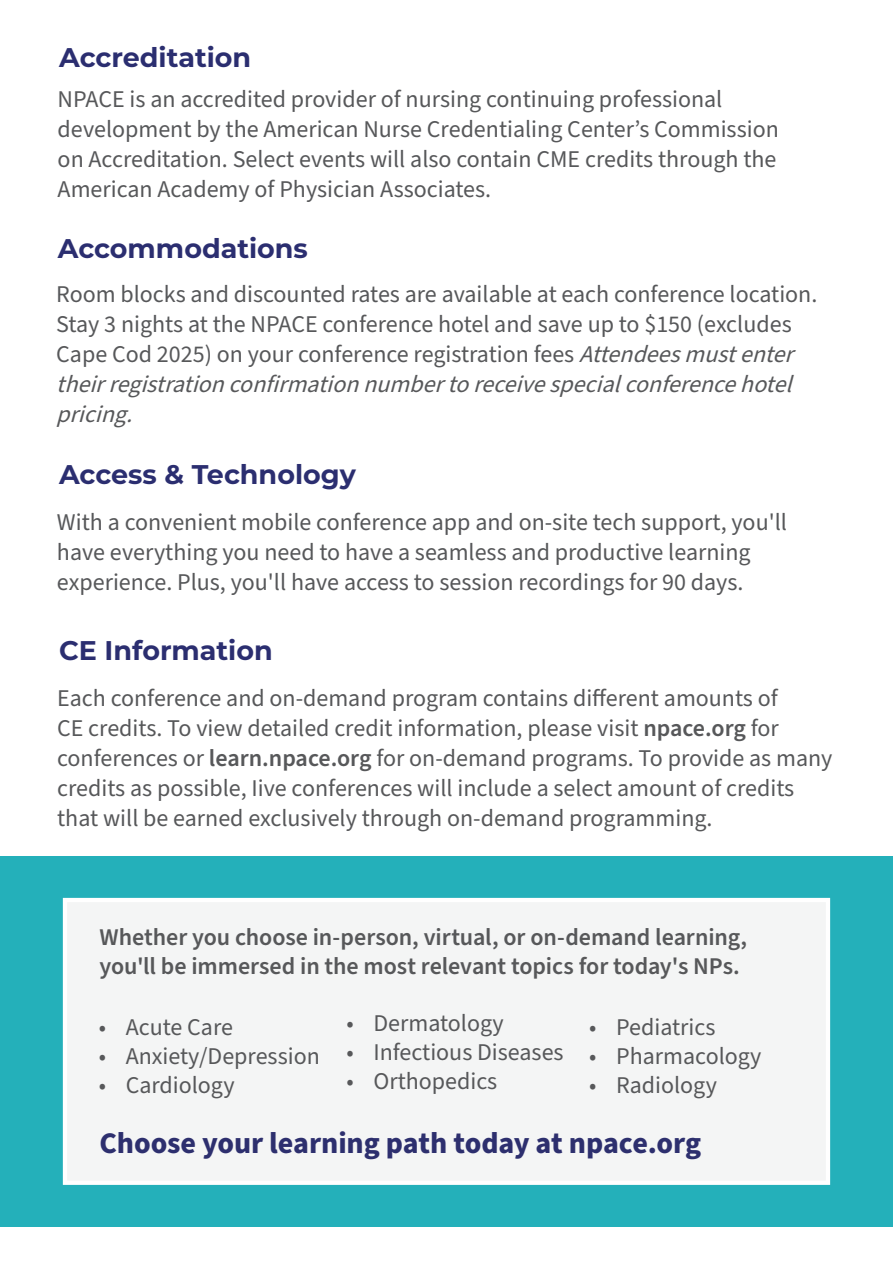
<style>
.page{position:relative;width:893px;height:1263px;background:#fff}
.page>*{position:absolute;margin:0;border:0;box-sizing:border-box;transform-origin:0 0}
.H_6{font:700 30px "Source Sans Pro";letter-spacing:-.005em;color:#2d2f6e}
.t1{font:700 27px "Montserrat";color:#2b2e70}
.t2{font:24px/30px "Source Sans Pro";color:#57585a}
.H_6-2{font:600 24px/28.8px "Source Sans Pro";letter-spacing:-.005em;color:#57585a}
.s1{font-style:italic}
.s2{font-weight:600}
</style>
<div class="page">
<div style="left:0;top:856px;width:893px;height:371px;background:#24b0ba"></div>
<div style="left:63px;top:898px;width:767px;height:287px;background:#f4f5f5;border:4px solid #fff"></div>
<p class="t1" style="left:59px;top:38px;width:194px">Accreditation</p>
<p class="t2" style="left:58px;top:85px;width:723px">NPACE is an accredited provider of nursing continuing professional development by the American Nurse Credentialing Center’s Commission on Accreditation. Select events will also contain CME credits through the American Academy of Physician Associates.</p>
<p class="t1" style="left:58px;top:228px;width:252px">Accommodations</p>
<p class="t2" style="left:56px;top:279px;width:763px">Room blocks and discounted rates are available at each conference location.<br>Stay 3 nights at the NPACE conference hotel and save up to $150 (excludes Cape Cod 2025) on your conference registration fees <span class="s1">Attendeesmustenter theirregistrationconfirmationnumbertoreceivespecialconferencehotel pricing.</span></p>
<p class="t1" style="left:59px;top:455px;width:298px">Access &amp; Technology</p>
<p class="t2" style="left:57px;top:508px;width:731px">With a convenient mobile conference app and on-site tech support, you'll have everything you need to have a seamless and productive learning experience. Plus, you'll have access to session recordings for 90 days.</p>
<p class="t1" style="left:59px;top:631px;width:215px">CE Information</p>
<p class="t2" style="left:57px;top:684px;width:777px">Each conference and on-demand program contains different amounts of<br>CE credits. To view detailed credit information, please visit <span class="s2">npace.org</span> for conferences or <span class="s2">learn.npace.org</span> for on-demand programs. To provide as many credits as possible, Iive conferences will include a select amount of credits that will be earned exclusively through on-demand programming.</p>
<p class="H_6-2" style="left:100px;top:923px;width:649px">Whether you choose in-person, virtual, or on-demand learning, you'll be immersed in the most relevant topics for today's NPs.</p>
<p class="t2" style="left:346px;top:1009px;width:159px">• Dermatology</p>
<p class="t2" style="left:346px;top:1038px;width:219px">• Infectious Diseases</p>
<p class="t2" style="left:346px;top:1067px;width:152px">• Orthopedics</p>
<p class="t2" style="left:589px;top:1013px;width:128px">• Pediatrics</p>
<p class="t2" style="left:589px;top:1042px;width:174px">• Pharmacology</p>
<p class="t2" style="left:589px;top:1071px;width:129px">• Radiology</p>
<p class="H_6" style="left:100px;top:1123px;width:603px">Choose your learning path today at npace.org</p>
<p class="t2" style="left:99px;top:1013px;width:136px">• Acute Care</p>
<p class="t2" style="left:99px;top:1042px;width:223px">• Anxiety/Depression</p>
<p class="t2" style="left:99px;top:1071px;width:138px">• Cardiology</p>
</div>
